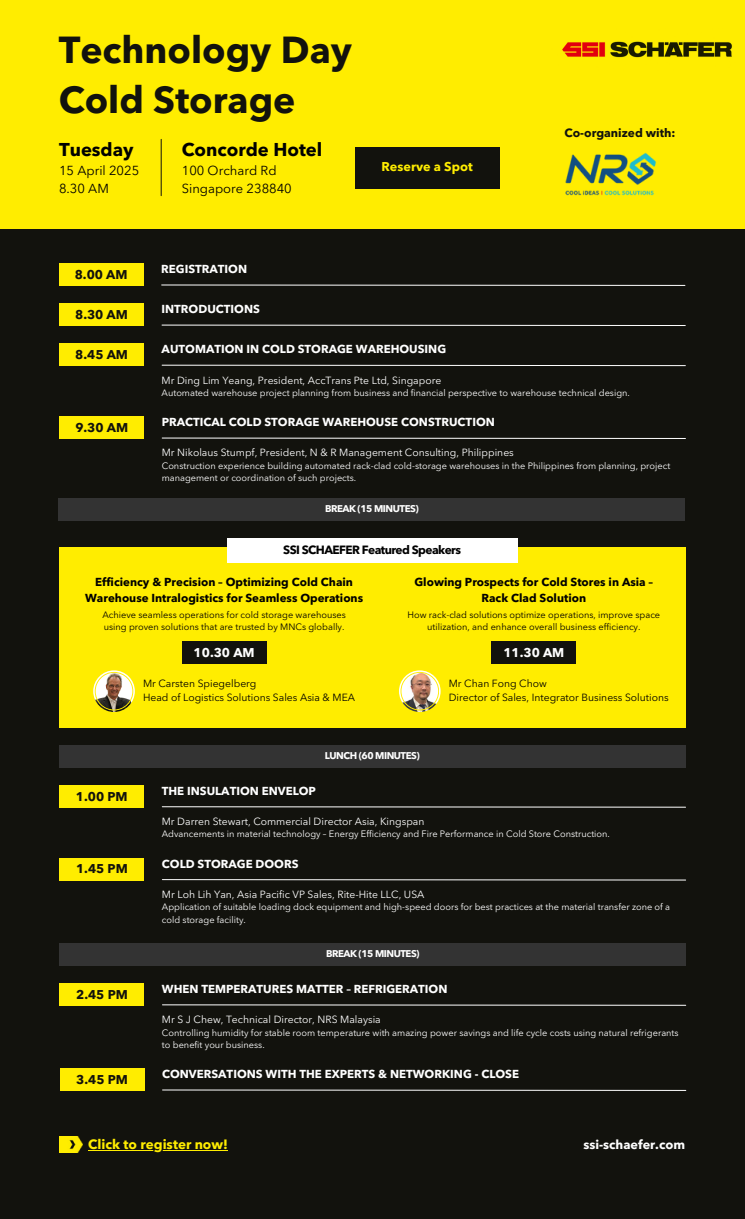
<style>
.page{position:relative;width:745px;height:1219px;background:#fff}
.page>*{position:absolute;margin:0;border:0;box-sizing:border-box;transform-origin:0 0}
.t1{font:700 37.25px/50px "Avenir Next W1 G";color:#12120d}
.t2{font:700 18.38px "Avenir Next W1 G";color:#000}
.t3{font:700 13.5px "Avenir Next W1 G";color:#ffed00}
.t4{font:13px/17.8px "Avenir Next W1 G";color:#000}
.t5{font:700 12.62px "Avenir Next W1 G";color:#12120d}
.t6{font:700 12.62px "Avenir Next W1 G";color:#fff}
.t7{font:700 12.62px "Avenir Next W1 G";color:#ffed00}
.t8{font:700 11.88px "Avenir Next W1 G";letter-spacing:-.05em;color:#000}
.t9{font:700 11.88px "Avenir Next W1 G";color:#12120d}
.t10{font:700 11.5px "Avenir Next W1 G";color:#fff}
.t11{font:700 11.5px/15.5px "Avenir Next W1 G";color:#000;text-align:center}
.t12{font:10.38px "Avenir Next W1 G";color:#fff}
.t13{font:10.38px "Avenir Next W1 G";color:#000}
.t14{font:700 9.75px "Avenir Next W1 G";letter-spacing:-.05em;color:#fff}
.t15{font:9.25px/12.2px "Avenir Next W1 G";color:#fff}
.t16{font:9.25px/12.2px "Avenir Next W1 G";color:#000}
</style>
<div class="page">
<div style="left:0;top:0;width:744px;height:1219px;background:#12120d"></div>
<div style="left:0;top:0;width:744px;height:228px;background:#ffed00"></div>
<hr style="left:161px;top:139px;width:1px;height:57px;background:#12120d">
<img style="left:562px;top:41px;width:170px;height:17px">
<div style="left:59px;top:263px;width:84px;height:23px;background:#ffed00"></div>
<svg style="left:161px;top:284px;width:524px;height:2px"></svg>
<div style="left:59px;top:547px;width:626px;height:180px;background:#ffed00"></div>
<div style="left:59px;top:303px;width:85px;height:23px;background:#ffed00"></div>
<svg style="left:161px;top:324px;width:525px;height:2px"></svg>
<div style="left:59px;top:343px;width:85px;height:23px;background:#ffed00"></div>
<svg style="left:161px;top:364px;width:525px;height:2px"></svg>
<div style="left:59px;top:416px;width:85px;height:23px;background:#ffed00"></div>
<svg style="left:161px;top:437px;width:525px;height:2px"></svg>
<div style="left:59px;top:498px;width:626px;height:23px;background:#333"></div>
<img style="left:93px;top:670px;width:42px;height:42px;border-radius:50%">
<svg style="left:95px;top:672px;width:38px;height:38px"></svg>
<img style="left:399px;top:670px;width:41px;height:42px;border-radius:50%">
<svg style="left:400px;top:672px;width:39px;height:38px"></svg>
<div style="left:59px;top:745px;width:626px;height:22px;background:#333"></div>
<div style="left:182px;top:641px;width:84px;height:23px;background:#12120d"></div>
<div style="left:491px;top:641px;width:85px;height:23px;background:#12120d"></div>
<div style="left:59px;top:785px;width:85px;height:22px;background:#ffed00"></div>
<svg style="left:161px;top:806px;width:525px;height:2px"></svg>
<div style="left:59px;top:857px;width:85px;height:23px;background:#ffed00"></div>
<svg style="left:162px;top:879px;width:524px;height:2px"></svg>
<div style="left:60px;top:943px;width:626px;height:22px;background:#333"></div>
<div style="left:60px;top:983px;width:84px;height:23px;background:#ffed00"></div>
<svg style="left:162px;top:1004px;width:524px;height:2px"></svg>
<div style="left:60px;top:1068px;width:84px;height:23px;background:#ffed00"></div>
<svg style="left:162px;top:1089px;width:524px;height:2px"></svg>
<div style="left:227px;top:538px;width:290px;height:24px;background:#fff"></div>
<img style="left:565px;top:152px;width:92px;height:44px">
<div style="left:355px;top:147px;width:144px;height:41px;background:#12120d"></div>
<img style="left:59px;top:1136px;width:23px;height:17px">
<hr style="left:88px;top:1150px;width:140px;height:1px;background:#ffed00">
<p class="t1" style="left:59px;top:25px;width:295px">Technology Day<br>Cold Storage</p>
<h2 class="t2" style="left:59px;top:138px;width:76px">Tuesday</h2>
<h2 class="t4" style="left:59px;top:162px;width:82px">15 April 2025<br>8.30 AM</h2>
<h5 class="t2" style="left:182px;top:138px;width:142px">Concorde Hotel</h5>
<h5 class="t4" style="left:182px;top:162px;width:111px">100 Orchard Rd<br>Singapore 238840</h5>
<h2 class="t5" style="left:75px;top:266px;width:54px">8.00 AM</h2>
<p class="t5" style="left:75px;top:307px;width:54px">8.30 AM</p>
<h5 class="t10" style="left:161px;top:262px;width:87px">REGISTRATION</h5>
<h2 class="t10" style="left:161px;top:302px;width:100px">INTRODUCTIONS</h2>
<h6 class="t7" style="left:381px;top:159px;width:93px">Reserve a Spot</h6>
<p class="t9" style="left:564px;top:125px;width:112px">Co-organized with:</p>
<h5 class="t5" style="left:75px;top:347px;width:54px">8.45 AM</h5>
<h2 class="t5" style="left:75px;top:419px;width:54px">9.30 AM</h2>
<p class="t10" style="left:162px;top:342px;width:286px">AUTOMATION IN COLD STORAGE WAREHOUSING</p>
<p class="t12" style="left:162px;top:373px;width:281px">Mr Ding Lim Yeang, President, AccTrans Pte Ltd, Singapore</p>
<p class="t15" style="left:162px;top:386px;width:469px">Automated warehouse project planning from business and financial perspective to warehouse technical design.</p>
<h5 class="t10" style="left:162px;top:415px;width:334px">PRACTICAL COLD STORAGE WAREHOUSE CONSTRUCTION</h5>
<p class="t12" style="left:162px;top:446px;width:353px">Mr Nikolaus Stumpf, President, N &amp; R Management Consulting, Philippines</p>
<p class="t15" style="left:162px;top:459px;width:510px">Construction experience building automated rack-clad cold-storage warehouses in the Philippines from planning, project management or coordination of such projects.</p>
<h1 class="t14" style="left:325px;top:502px;width:95px">BREAK (15 MINUTES)</h1>
<p class="t8" style="left:283px;top:542px;width:179px">SSI SCHAEFER Featured Speakers</p>
<p class="t11" style="left:85px;top:574px;width:279px">Efficiency &amp; Precision – Optimizing Cold Chain<br>Warehouse Intralogistics for Seamless Operations</p>
<p class="t11" style="left:414px;top:574px;width:240px">Glowing Prospects for Cold Stores in Asia –<br>Rack Clad Solution</p>
<h6 class="t16" style="left:102px;top:608px;width:245px">Achieve seamless operations for cold storage warehouses using proven solutions that are trusted by MNCs globally.</h6>
<h6 class="t16" style="left:407px;top:608px;width:254px;text-align:center">How rack-clad solutions optimize operations, improve space utilization, and enhance overall business efficiency.</h6>
<p class="t6" style="left:193px;top:645px;width:62px">10.30 AM</p>
<h2 class="t6" style="left:503px;top:645px;width:62px">11.30 AM</h2>
<p class="t13" style="left:143px;top:677px;width:115px">Mr Carsten Spiegelberg</p>
<h2 class="t13" style="left:143px;top:691px;width:213px">Head of Logistics Solutions Sales Asia &amp; MEA</h2>
<h5 class="t13" style="left:448px;top:677px;width:99px">Mr Chan Fong Chow</h5>
<p class="t13" style="left:448px;top:691px;width:221px">Director of Sales, Integrator Business Solutions</p>
<h4 class="t14" style="left:325px;top:749px;width:96px">LUNCH (60 MINUTES)</h4>
<p class="t5" style="left:76px;top:788px;width:53px">1.00 PM</p>
<p class="t10" style="left:162px;top:784px;width:156px">THE INSULATION ENVELOP</p>
<p class="t12" style="left:162px;top:815px;width:264px">Mr Darren Stewart, Commercial Director Asia, Kingspan</p>
<h6 class="t15" style="left:162px;top:828px;width:449px">Advancements in material technology – Energy Efficiency and Fire Performance in Cold Store Construction.</h6>
<p class="t5" style="left:76px;top:861px;width:53px">1.45 PM</p>
<h2 class="t10" style="left:162px;top:856px;width:138px">COLD STORAGE DOORS</h2>
<p class="t12" style="left:162px;top:888px;width:264px">Mr Loh Lih Yan, Asia Pacific VP Sales, Rite-Hite LLC, USA</p>
<p class="t15" style="left:162px;top:901px;width:509px">Application of suitable loading dock equipment and high-speed doors for best practices at the material transfer zone of a cold storage facility.</p>
<h3 class="t14" style="left:326px;top:947px;width:95px">BREAK (15 MINUTES)</h3>
<p class="t5" style="left:76px;top:986px;width:53px">2.45 PM</p>
<p class="t10" style="left:162px;top:982px;width:287px">WHEN TEMPERATURES MATTER – REFRIGERATION</p>
<h2 class="t12" style="left:162px;top:1013px;width:220px">Mr S J Chew, Technical Director, NRS Malaysia</h2>
<h5 class="t15" style="left:162px;top:1026px;width:518px">Controlling humidity for stable room temperature with amazing power savings and life cycle costs using natural refrigerants to benefit your business.</h5>
<p class="t5" style="left:76px;top:1071px;width:53px">3.45 PM</p>
<p class="t10" style="left:162px;top:1067px;width:358px">CONVERSATIONS WITH THE EXPERTS &amp; NETWORKING - CLOSE</p>
<p class="t3" style="left:88px;top:1136px;width:141px">Click to register now!</p>
<p class="t6" style="left:583px;top:1137px;width:103px">ssi-schaefer.com</p>
</div>
